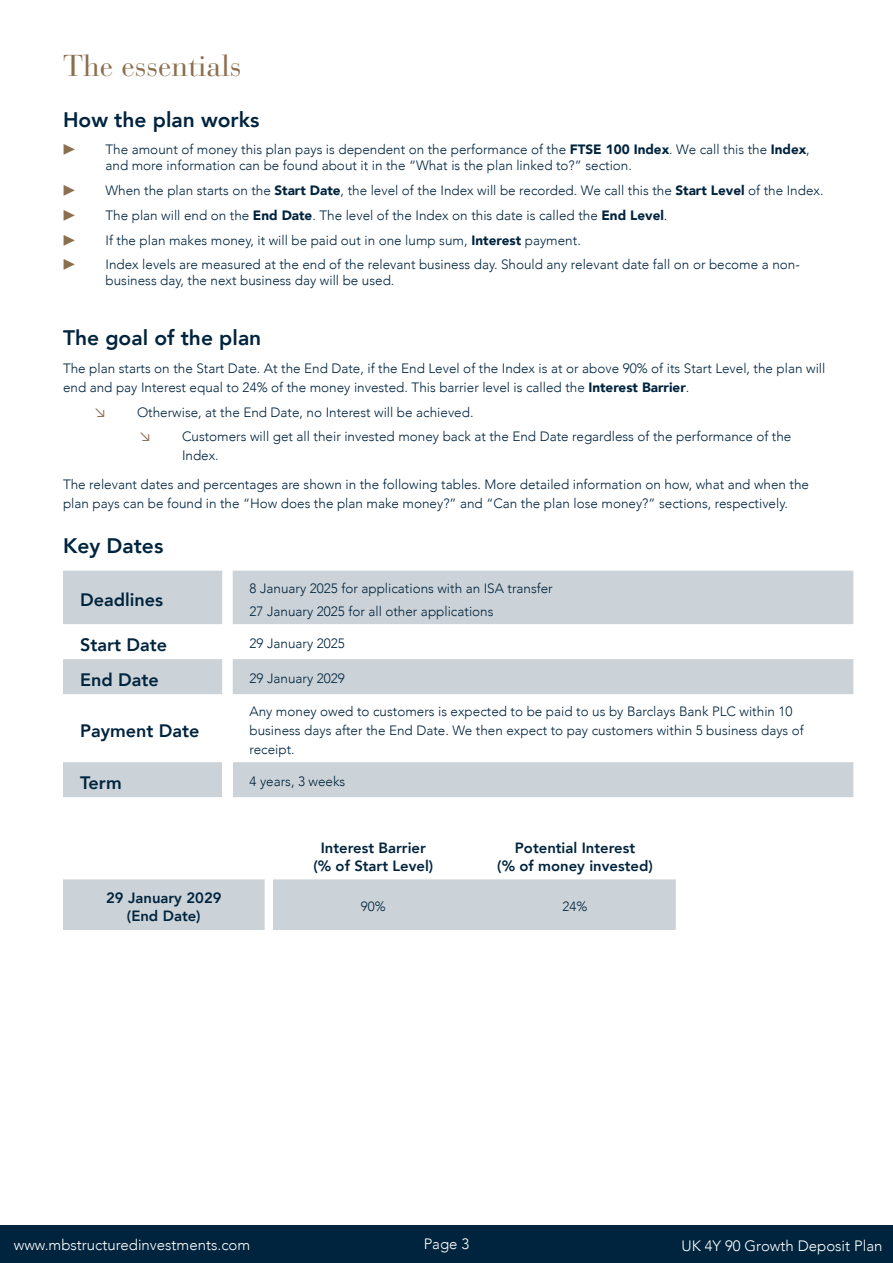
<style>
.page{position:relative;width:893px;height:1263px;background:#fff}
.page>*{position:absolute;margin:0;border:0;box-sizing:border-box;transform-origin:0 0}
.t1{font:30px "Bauer Bodoni Std";color:#8b6f4e}
.t2{font:800 21px "Avenir";color:#00243e}
.t3{font:800 18px "Avenir";color:#00243e}
.t4{font:300 15px "Avenir";color:#fff}
.t5{font:800 14.85px/17.9px "Avenir";color:#00243e;text-align:center}
.t6{font:300 13.5px/18.8px "Avenir";color:#00243e}
.t7{font:13.5px "Source Sans Pro";color:#8b6f4e}
.t8{font:13.5px "Calibri";color:#8b6f4e}
.t9{font:300 13.35px "Avenir";color:#00243e}
.s1{font-weight:900}
</style>
<div class="page">
<div style="left:0;top:1225px;width:893px;height:38px;background:#00243e"></div>
<svg style="left:63px;top:571px;width:790px;height:226px;fill:#ccd3d8"></svg>
<svg style="left:222px;top:571px;width:10px;height:191px"></svg>
<div style="left:222px;top:762px;width:10px;height:35px;background:#fff"></div>
<div style="left:63px;top:879px;width:613px;height:51px;background:#ccd3d8"></div>
<div style="left:265px;top:879px;width:8px;height:51px;background:#fff"></div>
<h1 class="t1" style="left:63px;top:48px;width:180px">The essentials</h1>
<h2 class="t2" style="left:63px;top:103px;width:198px">How the plan works</h2>
<p class="t7" style="left:63px;top:141px;width:14px">▶</p>
<p class="t6" style="left:106px;top:142px;width:706px;line-height:16.2px">The amount of money this plan pays is dependent on the performance of the <span class="s1">FTSE 100 Index</span>. We call this the <span class="s1">Index</span>, and more information can be found about it in the “What is the plan linked to?” section.</p>
<p class="t7" style="left:63px;top:182px;width:14px">▶</p>
<p class="t6" style="left:106px;top:181px;width:719px">When the plan starts on the <span class="s1">Start Date</span>, the level of the Index will be recorded. We call this the <span class="s1">Start Level</span> of the Index.</p>
<p class="t7" style="left:63px;top:207px;width:14px">▶</p>
<p class="t6" style="left:106px;top:206px;width:563px">The plan will end on the <span class="s1">End Date</span>. The level of the Index on this date is called the <span class="s1">End Level</span>.</p>
<p class="t7" style="left:63px;top:231px;width:14px">▶</p>
<p class="t6" style="left:106px;top:231px;width:477px">If the plan makes money, it will be paid out in one lump sum, <span class="s1">Interest</span> payment.</p>
<p class="t7" style="left:63px;top:256px;width:14px">▶</p>
<p class="t6" style="left:106px;top:257px;width:696px;line-height:16.2px">Index levels are measured at the end of the relevant business day. Should any relevant date fall on or become a non&shy;business day, the next business day will be used.</p>
<h2 class="t2" style="left:63px;top:321px;width:200px">The goal of the plan</h2>
<p class="t6" style="left:63px;top:359px;width:764px">The plan starts on the Start Date. At the End Date, if the End Level of the Index is at or above 90% of its Start Level, the plan will end and pay Interest equal to 24% of the money invested. This barrier level is called the <span class="s1">Interest Barrier</span>.</p>
<p class="t8" style="left:94px;top:403px;width:13px">↘</p>
<p class="t6" style="left:137px;top:403px;width:338px">Otherwise, at the End Date, no Interest will be achieved.</p>
<p class="t8" style="left:139px;top:427px;width:13px">↘</p>
<p class="t6" style="left:182px;top:427px;width:611px">Customers will get all their invested money back at the End Date regardless of the performance of the<br>Index.</p>
<p class="t6" style="left:63px;top:475px;width:748px">The relevant dates and percentages are shown in the following tables. More detailed information on how, what and when the plan pays can be found in the “How does the plan make money?” and “Can the plan lose money?” sections, respectively.</p>
<h2 class="t2" style="left:63px;top:529px;width:102px">Key Dates</h2>
<h3 class="t3" style="left:80px;top:586px;width:85px">Deadlines</h3>
<p class="t6" style="left:249px;top:576px;width:305px;line-height:23px">8 January 2025 for applications with an ISA transfer<br>27 January 2025 for all other applications</p>
<h3 class="t3" style="left:80px;top:630px;width:88px">Start Date</h3>
<p class="t6" style="left:249px;top:634px;width:97px">29 January 2025</p>
<h3 class="t3" style="left:80px;top:665px;width:80px">End Date</h3>
<p class="t6" style="left:249px;top:669px;width:97px">29 January 2029</p>
<h3 class="t3" style="left:80px;top:717px;width:121px">Payment Date</h3>
<p class="t6" style="left:249px;top:702px;width:556px">Any money owed to customers is expected to be paid to us by Barclays Bank PLC within 10 business days after the End Date. We then expect to pay customers within 5 business days of receipt.</p>
<h3 class="t3" style="left:80px;top:768px;width:43px">Term</h3>
<p class="t6" style="left:249px;top:772px;width:97px">4 years, 3 weeks</p>
<p class="t5" style="left:313px;top:839px;width:122px">Interest Barrier (% of Start Level)</p>
<p class="t5" style="left:497px;top:839px;width:157px">Potential Interest<br>(% of money invested)</p>
<p class="t5" style="left:106px;top:889px;width:117px">29 January 2029 (End Date)</p>
<p class="t9" style="left:361px;top:899px;width:26px">90%</p>
<p class="t9" style="left:563px;top:899px;width:26px">24%</p>
<p class="t4" style="left:14px;top:1236px;width:238px">www.mbstructuredinvestments.com</p>
<p class="t4" style="left:424px;top:1235px;width:47px">Page 3</p>
<p class="t4" style="left:681px;top:1237px;width:202px">UK 4Y 90 Growth Deposit Plan</p>
</div>
